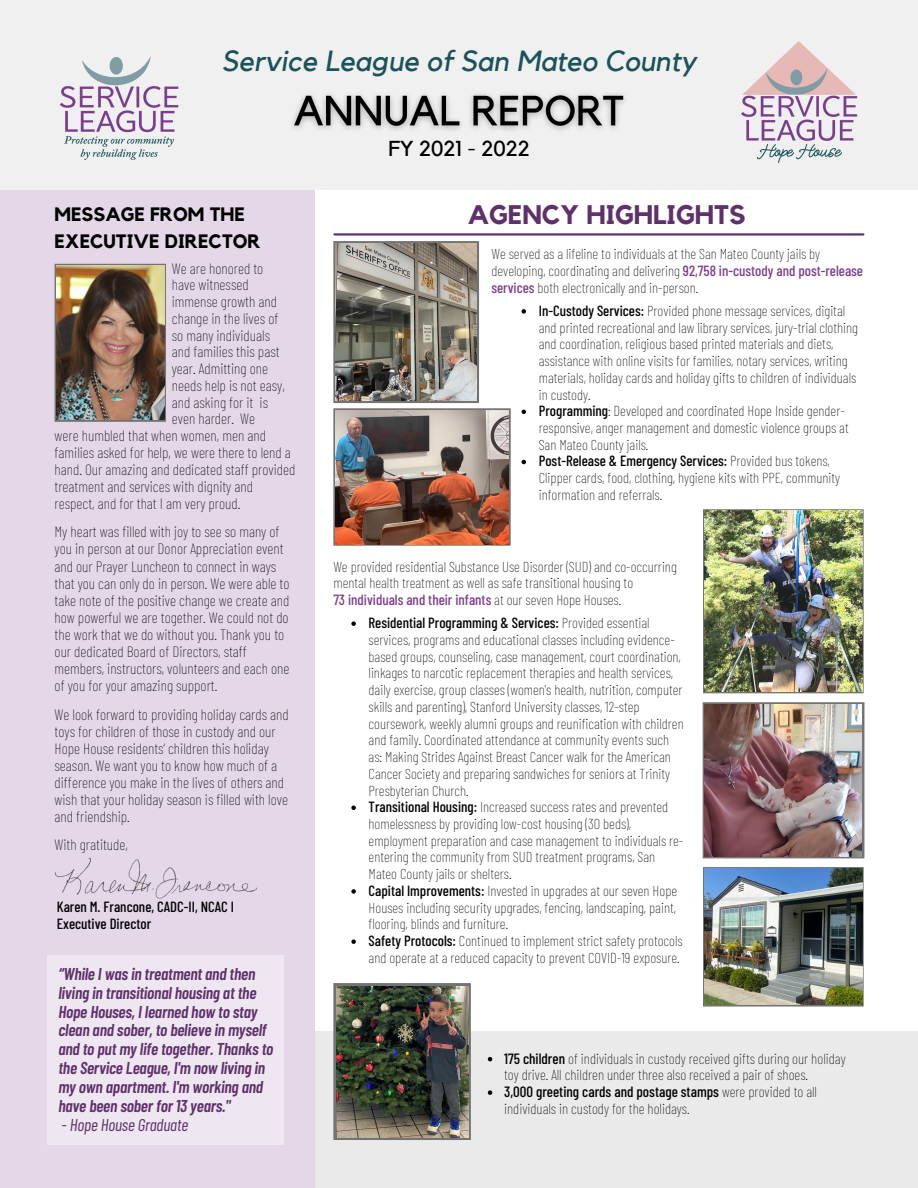
<style>
.page{position:relative;width:918px;height:1188px;background:#fff}
.page>*{position:absolute;margin:0;border:0;box-sizing:border-box;transform-origin:0 0}
.t1{font:italic 28.95px "Kollektif";color:#1a535a}
.t2{font:700 26.85px "Kollektif";color:#5f306b}
.t3{font:21.6px "Kollektif";color:#000}
.t4{font:700 19.35px/26.8px "Kollektif";color:#000}
.t5{font:italic 600 17.1px/18.9px "Barlow Condensed";letter-spacing:-.01em;color:#5f306b}
.t6{font:italic 17.1px "Barlow Condensed";letter-spacing:-.01em;color:#5f306b}
.t7{font:100 15.3px/17.1px "Barlow Condensed";color:#000}
.t8{font:100 14.85px/16.8px "Barlow Condensed";color:#000}
.t9{font:100 14.7px/16.8px "Barlow Condensed";color:#000}
.t10{font:500 14.7px/16.8px "Barlow Condensed";color:#000}
.s1{font-weight:500;color:#7c3d8c}
.s2{font-weight:500}
</style>
<div class="page">
<div style="left:0;top:0;width:918px;height:190px;background:#f0f0f0"></div>
<img style="left:293px;top:94px;width:332px;height:36px">
<img style="left:742px;top:42px;width:116px;height:120px">
<img style="left:59px;top:56px;width:119px;height:104px">
<div style="left:0;top:190px;width:314px;height:998px;background:#e4d8e8"></div>
<div style="left:315px;top:1032px;width:603px;height:156px;background:#eaeaea"></div>
<svg style="left:55px;top:264px;width:111px;height:158px"></svg>
<img style="left:57px;top:266px;width:107px;height:154px">
<img style="left:333px;top:241px;width:178px;height:305px">
<img style="left:335px;top:243px;width:142px;height:158px">
<svg style="left:703px;top:509px;width:161px;height:184px"></svg>
<img style="left:705px;top:511px;width:157px;height:181px">
<svg style="left:703px;top:702px;width:161px;height:156px"></svg>
<img style="left:704px;top:704px;width:158px;height:152px">
<svg style="left:703px;top:867px;width:161px;height:140px"></svg>
<img style="left:705px;top:869px;width:157px;height:136px">
<hr style="left:335px;top:233px;width:528px;height:3px;background:#5f306b">
<svg style="left:333px;top:983px;width:138px;height:157px;background:#7c7c7a"></svg>
<img style="left:336px;top:986px;width:132px;height:152px">
<img style="left:55px;top:857px;width:202px;height:42px">
<svg style="left:522px;top:309px;width:4px;height:5px"></svg>
<svg style="left:522px;top:410px;width:4px;height:4px"></svg>
<svg style="left:522px;top:460px;width:4px;height:4px"></svg>
<svg style="left:351px;top:621px;width:5px;height:5px"></svg>
<svg style="left:351px;top:806px;width:5px;height:4px"></svg>
<svg style="left:351px;top:889px;width:5px;height:5px"></svg>
<svg style="left:351px;top:939px;width:5px;height:5px"></svg>
<svg style="left:488px;top:1057px;width:4px;height:4px"></svg>
<svg style="left:488px;top:1090px;width:4px;height:5px"></svg>
<div style="left:47px;top:955px;width:236px;height:190px;background:#eee6f0"></div>
<h1 class="t1" style="left:222px;top:47px;width:476px">Service League of San Mateo County</h1>
<h3 class="t4" style="left:55px;top:202px;width:208px">MESSAGE FROM THE<br>EXECUTIVE DIRECTOR</h3>
<p class="t7" style="left:172px;top:259px;width:93px">We are honored to</p>
<p class="t7" style="left:172px;top:276px;width:78px">have witnessed</p>
<p class="t7" style="left:172px;top:292px;width:107px">immense growth and</p>
<p class="t7" style="left:172px;top:309px;width:108px">change in the lives of</p>
<p class="t7" style="left:172px;top:326px;width:100px">so many individuals</p>
<p class="t7" style="left:172px;top:343px;width:109px">and families this past</p>
<p class="t7" style="left:172px;top:359px;width:98px">year. Admitting one</p>
<p class="t7" style="left:172px;top:376px;width:114px">needs help is not easy,</p>
<p class="t7" style="left:172px;top:393px;width:98px">and asking for it is</p>
<p class="t7" style="left:172px;top:410px;width:85px">even harder. We</p>
<p class="t7" style="left:55px;top:426px;width:213px">were humbled that when women, men and</p>
<p class="t7" style="left:55px;top:443px;width:238px">families asked for help, we were there to lend a</p>
<p class="t7" style="left:55px;top:460px;width:242px">hand. Our amazing and dedicated staff provided</p>
<p class="t7" style="left:55px;top:477px;width:200px">treatment and services with dignity and</p>
<p class="t7" style="left:55px;top:494px;width:187px">respect, and for that I am very proud.</p>
<p class="t7" style="left:55px;top:523px;width:237px">My heart was filled with joy to see so many of you in person at our Donor Appreciation event and our Prayer Luncheon to connect in ways that you can only do in person. We were able to take note of the positive change we create and how powerful we are together. We could not do the work that we do without you. Thank you to our dedicated Board of Directors, staff members, instructors, volunteers and each one of you for your amazing support.</p>
<p class="t7" style="left:55px;top:705px;width:236px">We look forward to providing holiday cards and toys for children of those in custody and our Hope House residents’ children this holiday season. We want you to know how much of a difference you make in the lives of others and wish that your holiday season is filled with love and friendship.</p>
<p class="t7" style="left:55px;top:836px;width:75px">With gratitude,</p>
<p class="t10" style="left:57px;top:898px;width:179px">Karen M. Francone, CADC-II, NCAC I<br>Executive Director</p>
<p class="t5" style="left:58px;top:963px;width:216px">“While I was in treatment and then living in transitional housing at the Hope Houses, I learned how to stay clean and sober, to believe in myself and to put my life together. Thanks to the Service League, I'm now living in my own apartment. I'm working and have been sober for 13 years."</p>
<p class="t6" style="left:62px;top:1114px;width:128px">- Hope House Graduate</p>
<h3 class="t3" style="left:388px;top:138px;width:143px">FY 2021 - 2022</h3>
<h2 class="t2" style="left:468px;top:202px;width:279px">AGENCY HIGHLIGHTS</h2>
<p class="t9" style="left:491px;top:245px;width:373px">We served as a lifeline to individuals at the San Mateo County jails by developing, coordinating and delivering <span class="s1">92,758 in-custody and post-release services</span> both electronically and in-person.</p>
<p class="t9" style="left:539px;top:302px;width:321px"><span class="s2">In-Custody Services:</span> Provided phone message services, digital and printed recreational and law library services, jury-trial clothing and coordination, religious based printed materials and diets, assistance with online visits for families, notary services, writing materials, holiday cards and holiday gifts to children of individuals in custody.<br><span class="s2">Programming</span>: Developed and coordinated Hope Inside gender&shy;responsive, anger management and domestic violence groups at San Mateo County jails.<br><span class="s2">Post-Release &amp; Emergency Services:</span> Provided bus tokens, Clipper cards, food, clothing, hygiene kits with PPE, community information and referrals.</p>
<p class="t9" style="left:333px;top:557px;width:345px">We provided residential Substance Use Disorder (SUD) and co-occurring mental health treatment as well as safe transitional housing to<br><span class="s1">73 individuals and their infants</span> at our seven Hope Houses.</p>
<p class="t9" style="left:369px;top:614px;width:317px"><span class="s2">Residential Programming &amp; Services:</span> Provided essential services, programs and educational classes including evidence&shy;based groups, counseling, case management, court coordination, linkages to narcotic replacement therapies and health services, daily exercise, group classes (women's health, nutrition, computer skills and parenting), Stanford University classes, 12-step coursework, weekly alumni groups and reunification with children and family. Coordinated attendance at community events such as: Making Strides Against Breast Cancer walk for the American Cancer Society and preparing sandwiches for seniors at Trinity Presbyterian Church.<br><span class="s2">Transitional Housing:</span> Increased success rates and prevented homelessness by providing low-cost housing (30 beds), employment preparation and case management to individuals re&shy;entering the community from SUD treatment programs, San Mateo County jails or shelters.<br><span class="s2">Capital Improvements:</span> Invested in upgrades at our seven Hope Houses including security upgrades, fencing, landscaping, paint, flooring, blinds and furniture.<br><span class="s2">Safety Protocols:</span> Continued to implement strict safety protocols and operate at a reduced capacity to prevent COVID-19 exposure.</p>
<p class="t8" style="left:504px;top:1049px;width:343px"><span class="s2">175 children</span> of individuals in custody received gifts during our holiday toy drive. All children under three also received a pair of shoes.<br><span class="s2">3,000 greeting cards and postage stamps</span> were provided to all individuals in custody for the holidays.</p>
</div>
